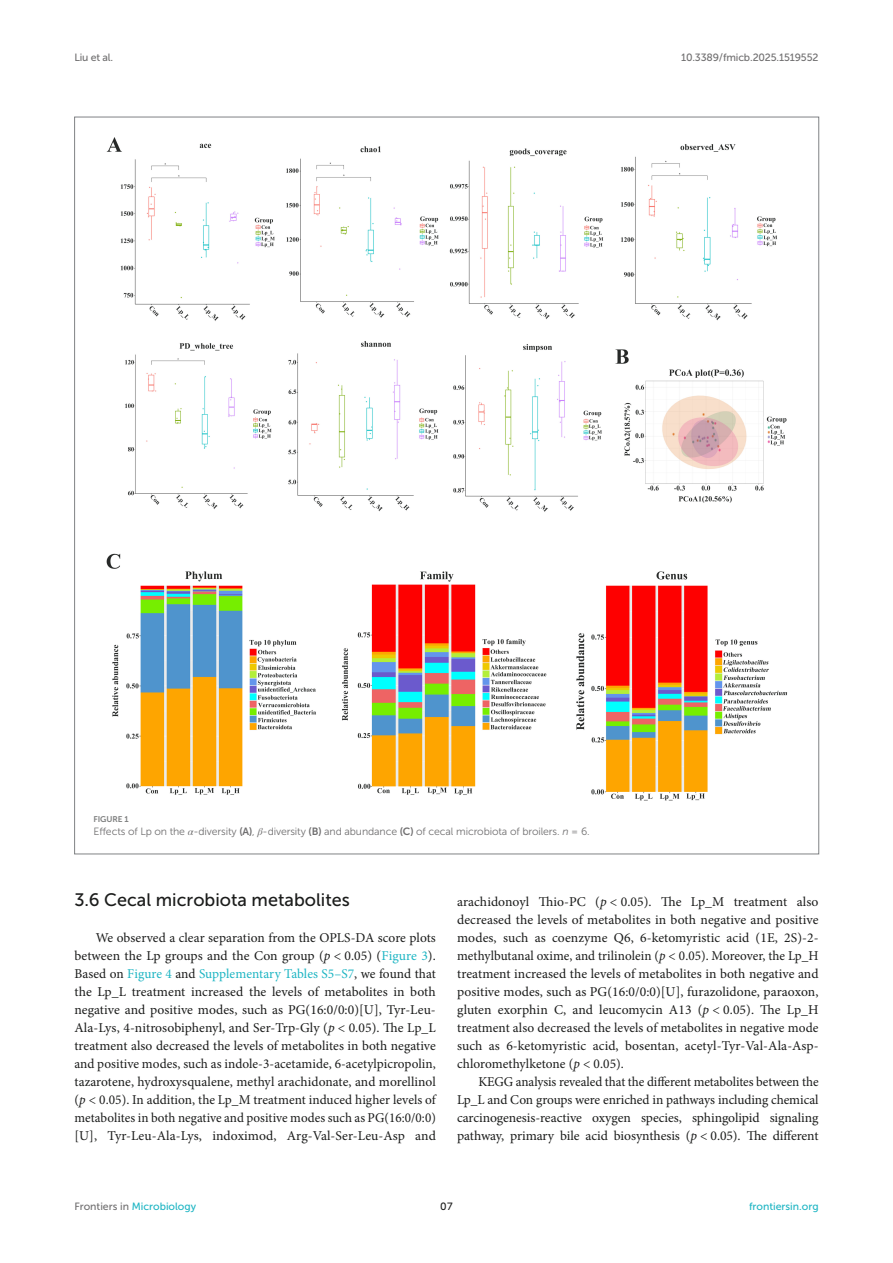
<style>
.page{position:relative;width:893px;height:1263px;background:#fff}
.page>*{position:absolute;margin:0;border:0;box-sizing:border-box;transform-origin:0 0}
.HEAD_2{font:18px "Museo Sans 500";color:#1b1c1b}
.TEXT{font:13.5px/18px "Minion Pro";color:#1b1c1b;text-align:justify}
.FIG_LEG{font:10.5px "Museo Sans 300";letter-spacing:-.01em;color:#706f70}
.t1{font:10.5px "Museo Sans 500";color:#1db5c3}
.t2{font:10.5px "Museo Sans 500";letter-spacing:-.015em;color:#706f70}
.t3{font:10.5px "Museo Sans 500";color:#1b1c1b}
.FIG_HD{font:8.25px "Museo Sans 700";letter-spacing:-.01em;color:#7e7f7f}
.s1{font-family:"STIX General";font-style:italic}
.s2{font-family:"Museo Sans 700"}
.s3{font-style:italic}
.s4{color:#1db5c3}
.s5{color:#706f70}
</style>
<div class="page">
<img style="left:106px;top:137px;width:682px;height:664px">
<p class="t2" style="left:74px;top:51px;width:40px">Liu et al.</p>
<p class="t2" style="left:681px;top:51px;width:139px">10.3389/fmicb.2025.1519552</p>
<p class="FIG_HD" style="left:94px;top:814px;width:37px">FIGURE 1</p>
<p class="FIG_LEG" style="left:94px;top:826px;width:498px">Effects of Lp on the <span class="s1">α</span>-diversity <span class="s2">(A)</span>, <span class="s1">β</span>-diversity <span class="s2">(B)</span> and abundance <span class="s2">(C)</span> of cecal microbiota of broilers. <span class="s3">n</span> = 6.</p>
<p class="HEAD_2" style="left:74px;top:890px;width:277px">3.6 Cecal microbiota metabolites</p>
<p class="TEXT" style="left:74px;top:929px;width:363px;text-indent:21px">We observed a clear separation from the OPLS-DA score plots between the Lp groups and the Con group (<span class="s3">p</span> &lt; 0.05) (<span class="s4">Figure 3</span>).<br>Based on <span class="s4">Figure 4</span> and <span class="s4">Supplementary Tables S5–S7</span>, we found that the Lp_L treatment increased the levels of metabolites in both negative and positive modes, such as PG(16:0/0:0)[U], Tyr-Leu-Ala-Lys, 4-nitrosobiphenyl, and Ser-Trp-Gly (<span class="s3">p</span> &lt; 0.05). The Lp_L treatment also decreased the levels of metabolites in both negative and positive modes, such as indole-3-acetamide, 6-acetylpicropolin, tazarotene, hydroxysqualene, methyl arachidonate, and morellinol (<span class="s3">p</span> &lt; 0.05). In addition, the Lp_M treatment induced higher levels of metabolites in both negative and positive modes such as PG(16:0/0:0) [U], Tyr-Leu-Ala-Lys, indoximod, Arg-Val-Ser-Leu-Asp and</p>
<p class="TEXT" style="left:457px;top:893px;width:363px">arachidonoyl Thio-PC (<span class="s3">p</span> &lt; 0.05). The Lp_M treatment also decreased the levels of metabolites in both negative and positive modes, such as coenzyme Q6, 6-ketomyristic acid (1E, 2S)-2- methylbutanal oxime, and trilinolein (<span class="s3">p</span> &lt; 0.05). Moreover, the Lp_H treatment increased the levels of metabolites in both negative and positive modes, such as PG(16:0/0:0)[U], furazolidone, paraoxon, gluten exorphin C, and leucomycin A13 (<span class="s3">p</span> &lt; 0.05). The Lp_H treatment also decreased the levels of metabolites in negative mode such as 6-ketomyristic acid, bosentan, acetyl-Tyr-Val-Ala-Asp&shy;chloromethylketone (<span class="s3">p</span> &lt; 0.05).</p>
<p class="TEXT" style="left:457px;top:1073px;width:363px;text-indent:21px">KEGG analysis revealed that the different metabolites between the Lp_L and Con groups were enriched in pathways including chemical carcinogenesis-reactive oxygen species, sphingolipid signaling pathway, primary bile acid biosynthesis (<span class="s3">p</span> &lt; 0.05). The different</p>
<p class="t1" style="left:74px;top:1200px;width:123px"><span class="s5">Frontiers in</span> Microbiology</p>
<p class="t3" style="left:440px;top:1200px;width:14px">07</p>
<p class="t1" style="left:749px;top:1200px;width:71px">frontiersin.org</p>
</div>
